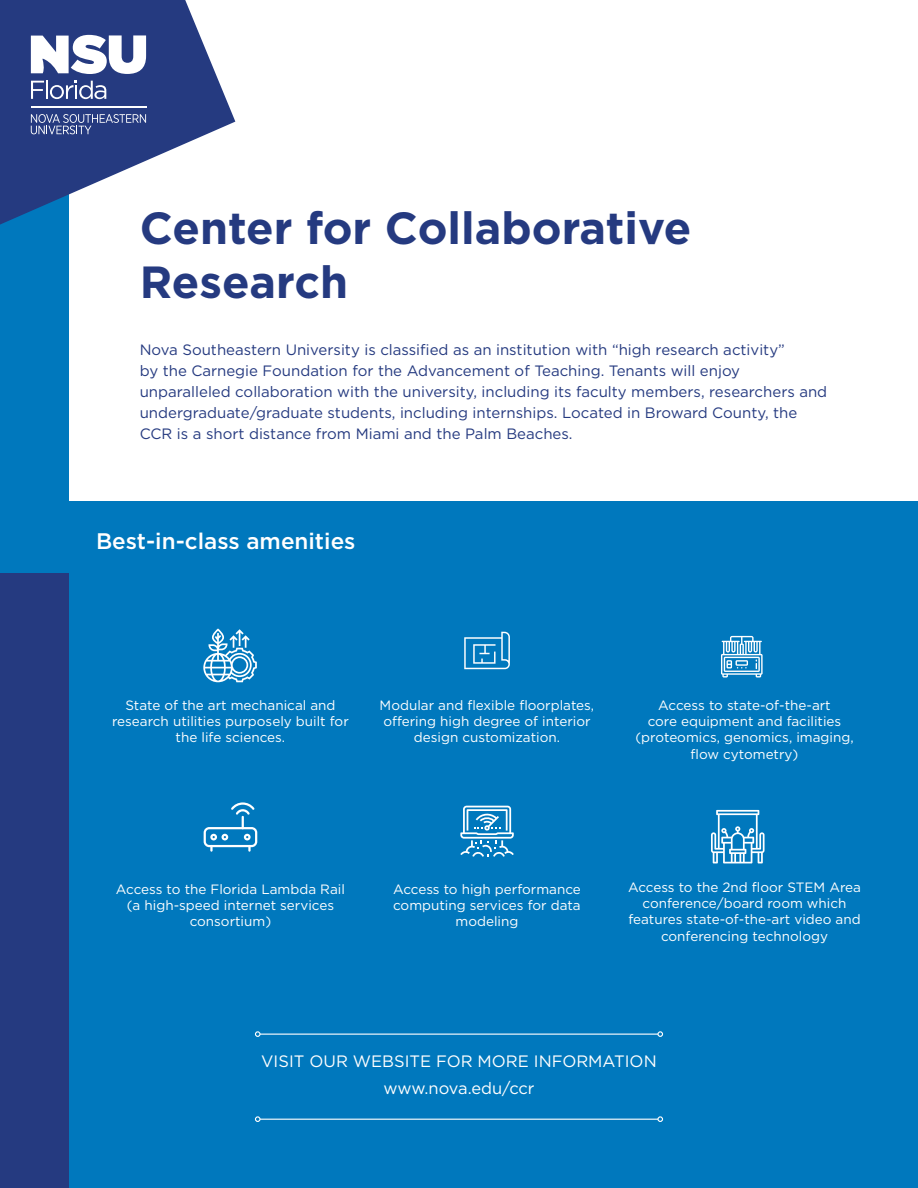
<style>
.page{position:relative;width:918px;height:1188px;background:#fff}
.page>*{position:absolute;margin:0;border:0;box-sizing:border-box;transform-origin:0 0}
.t1{font:700 45px/54px "Gotham";color:#253a80}
.Pa1{font:500 22.5px "Gotham";color:#fff}
.Pa1-2{font:16.5px "Gotham";color:#fff}
.Pa1-3{font:15px/21px "Gotham";color:#253a80}
.Pa1-4{font:13.5px/16.2px "Gotham";color:#fff;text-align:center}
</style>
<div class="page">
<div style="left:0;top:502px;width:918px;height:686px;background:#0078bd"></div>
<svg style="left:721px;top:636px;width:42px;height:42px"></svg>
<svg style="left:711px;top:810px;width:54px;height:53px"></svg>
<svg style="left:203px;top:628px;width:54px;height:54px"></svg>
<svg style="left:460px;top:806px;width:54px;height:51px"></svg>
<svg style="left:464px;top:632px;width:46px;height:37px"></svg>
<svg style="left:204px;top:802px;width:53px;height:50px"></svg>
<hr style="left:260px;top:1034px;width:398px;height:1px;background:#fff">
<svg style="left:255px;top:1031px;width:6px;height:6px"></svg>
<svg style="left:657px;top:1031px;width:6px;height:6px"></svg>
<hr style="left:260px;top:1119px;width:398px;height:1px;background:#fff">
<svg style="left:255px;top:1116px;width:6px;height:6px"></svg>
<svg style="left:657px;top:1116px;width:6px;height:6px"></svg>
<div style="left:0;top:0;width:68px;height:689px;background:#0078bd"></div>
<div style="left:0;top:574px;width:68px;height:614px;background:#253a80"></div>
<svg style="left:0;top:0;width:235px;height:229px;fill:#253a80"></svg>
<svg style="left:31px;top:114px;width:115px;height:20px;background:#4e5f98"></svg>
<svg style="left:31px;top:81px;width:75px;height:18px"></svg>
<svg style="left:31px;top:35px;width:115px;height:39px"></svg>
<hr style="left:31px;top:106px;width:115px;height:1px;background:#fff">
<p class="t1" style="left:140px;top:201px;width:553px">Center for Collaborative<br>Research</p>
<p class="Pa1-3" style="left:140px;top:338px;width:689px">Nova Southeastern University is classified as an institution with “high research activity”<br>by the Carnegie Foundation for the Advancement of Teaching. Tenants will enjoy unparalleled collaboration with the university, including its faculty members, researchers and undergraduate/graduate students, including internships. Located in Broward County, the CCR is a short distance from Miami and the Palm Beaches.</p>
<p class="Pa1" style="left:96px;top:527px;width:261px">Best-in-class amenities</p>
<p class="Pa1-4" style="left:112px;top:697px;width:238px">State of the art mechanical and research utilities purposely built for the life sciences.</p>
<p class="Pa1-4" style="left:380px;top:697px;width:216px">Modular and flexible floorplates, offering high degree of interior design customization.</p>
<p class="Pa1-4" style="left:635px;top:697px;width:220px">Access to state-of-the-art<br>core equipment and facilities (proteomics, genomics, imaging, flow cytometry)</p>
<p class="Pa1-4" style="left:116px;top:880px;width:230px">Access to the Florida Lambda Rail (a high-speed internet services consortium)</p>
<p class="Pa1-4" style="left:393px;top:880px;width:189px">Access to high performance computing services for data modeling</p>
<p class="Pa1-4" style="left:628px;top:879px;width:235px">Access to the 2nd floor STEM Area conference/board room which features state-of-the-art video and conferencing technology</p>
<p class="Pa1-2" style="left:261px;top:1051px;width:397px">VISIT OUR WEBSITE FOR MORE INFORMATION</p>
<p class="Pa1-2" style="left:383px;top:1078px;width:153px">www.nova.edu/ccr</p>
</div>
